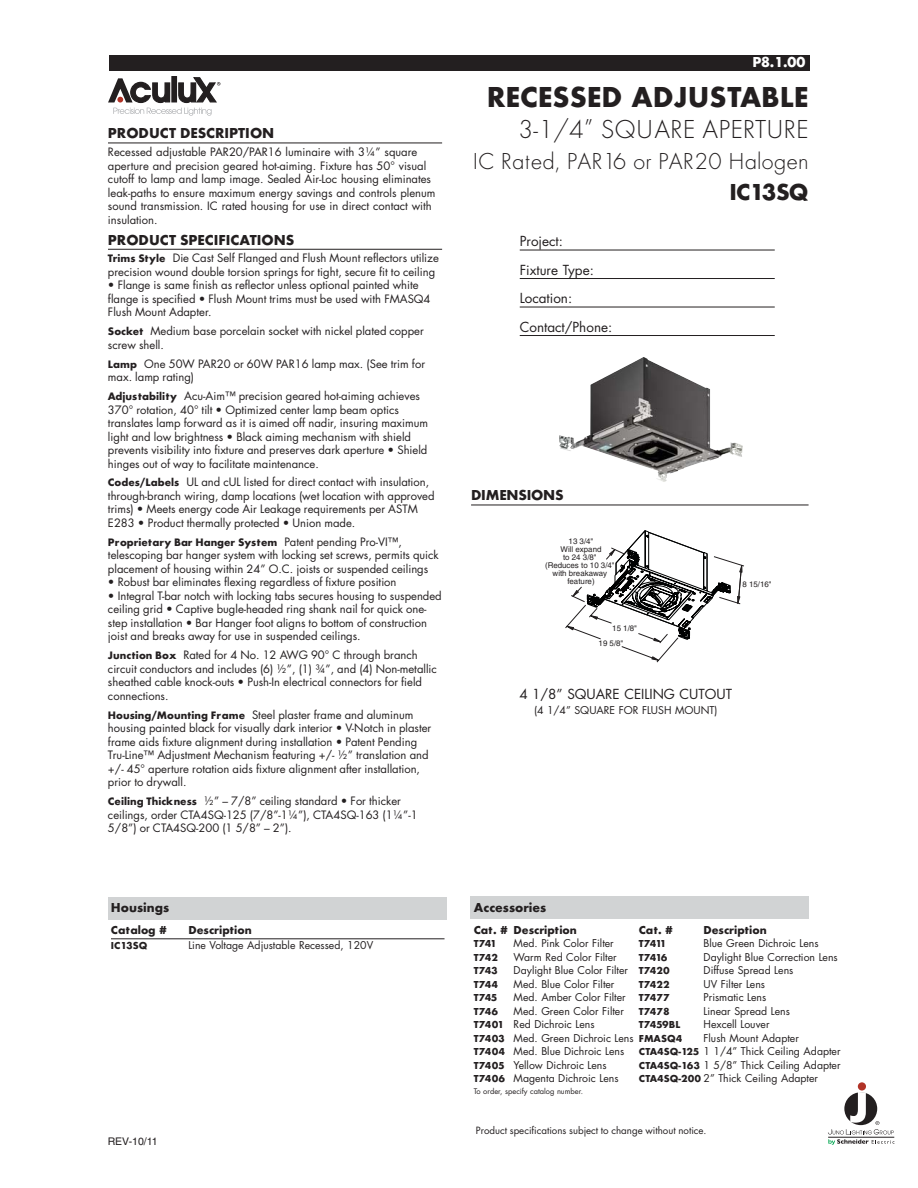
<style>
.page{position:relative;width:918px;height:1188px;background:#fff}
.page>*{position:absolute;margin:0;border:0;box-sizing:border-box;transform-origin:0 0}
.t1{font:30px "Futura Bold DTC";color:#231f20}
.t2{font:27px "Futura Light DTC";color:#231f20}
.t3{font:24px "Futura Light DTC";color:#231f20}
.t4{font:24px "Futura Bold DTC";letter-spacing:-.03em;color:#231f20}
.t5{font:15px "Futura Bold DTC";color:#231f20}
.t6{font:15px "Futura Bold DTC";color:#fff}
.t7{font:13.5px/28.5px "Futura";color:#231f20}
.t8{font:13.5px "Futura Bold DTC";color:#231f20}
.t9{font:12px "Futura Bold DTC";color:#231f20}
.t10{font:11.25px/13.5px "Futura";color:#231f20}
.t11{font:11.25px "Futura Bold DTC";color:#231f20}
.t12{font:10.5px "Futura";color:#231f20}
.t13{font:10.5px "Futura Bold DTC";color:#231f20}
.t14{font:10.5px "Helvetica";color:#231f20}
.t15{font:10.5px "Futura Bold DTC";letter-spacing:-.025em;color:#231f20}
.t16{font:9.75px "Futura";color:#231f20}
.t17{font:7.95px/7.9px "Helvetica";color:#231f20;text-align:center}
.t18{font:7.95px/14.5px "Helvetica";color:#201d1e}
.t19{font:7.5px "Futura";color:#231f20}
.s1{font-family:"Futura Bold DTC"}
.s2{font-family:"Futura"}
</style>
<div class="page">
<div style="left:471px;top:896px;width:338px;height:23px;background:#d1d3d4"></div>
<div style="left:108px;top:897px;width:338px;height:22px;background:#d1d3d4"></div>
<div style="left:109px;top:55px;width:700px;height:16px;background:#231f20"></div>
<div style="left:171px;top:76px;width:6px;height:26px;border:1px solid #231f20"></div>
<svg style="left:108px;top:77px;width:112px;height:39px"></svg>
<div style="left:858px;top:1082px;width:8px;height:9px;background:#b13327;border-radius:50%"></div>
<svg style="left:828px;top:1092px;width:66px;height:53px"></svg>
<hr style="left:111px;top:939px;width:334px;height:1px;background:#231f20">
<hr style="left:108px;top:143px;width:334px;height:1px;background:#231f20">
<hr style="left:108px;top:249px;width:334px;height:1px;background:#231f20">
<hr style="left:520px;top:250px;width:255px;height:1px;background:#231f20">
<hr style="left:520px;top:278px;width:255px;height:1px;background:#231f20">
<hr style="left:520px;top:307px;width:255px;height:1px;background:#231f20">
<hr style="left:520px;top:335px;width:255px;height:1px;background:#231f20">
<hr style="left:471px;top:505px;width:338px;height:1px;background:#231f20">
<svg style="left:565px;top:530px;width:179px;height:132px"></svg>
<img style="left:570px;top:357px;width:173px;height:125px">
<h3 class="t5" style="left:108px;top:127px;width:168px">PRODUCT DESCRIPTION</h3>
<p class="t10" style="left:108px;top:146px;width:329px">Recessed adjustable PAR20/PAR16 luminaire with 3¼” square aperture and precision geared hot-aiming. Fixture has 50° visual cutoff to lamp and lamp image. Sealed Air-Loc housing eliminates leak-paths to ensure maximum energy savings and controls plenum sound transmission. IC rated housing for use in direct contact with insulation.</p>
<h3 class="t5" style="left:108px;top:234px;width:188px">PRODUCT SPECIFICATIONS</h3>
<p class="t10" style="left:108px;top:252px;width:332px"><span class="s1">Trims Style</span> Die Cast Self Flanged and Flush Mount reflectors utilize precision wound double torsion springs for tight, secure fit to ceiling</p>
<p class="t10" style="left:108px;top:279px;width:324px">• Flange is same finish as reflector unless optional painted white flange is specified • Flush Mount trims must be used with FMASQ4<br>Flush Mount Adapter.</p>
<p class="t10" style="left:108px;top:325px;width:317px"><span class="s1">Socket</span> Medium base porcelain socket with nickel plated copper screw shell.</p>
<p class="t10" style="left:108px;top:358px;width:319px"><span class="s1">Lamp</span> One 50W PAR20 or 60W PAR16 lamp max. (See trim for max. lamp rating)</p>
<p class="t10" style="left:108px;top:390px;width:322px"><span class="s1">Adjustability</span> Acu-Aim™ precision geared hot-aiming achieves 370° rotation, 40° tilt • Optimized center lamp beam optics translates lamp forward as it is aimed off nadir, insuring maximum light and low brightness • Black aiming mechanism with shield prevents visibility into fixture and preserves dark aperture • Shield hinges out of way to facilitate maintenance.</p>
<p class="t10" style="left:108px;top:477px;width:328px"><span class="s1">Codes/Labels</span> UL and cUL listed for direct contact with insulation, through-branch wiring, damp locations (wet location with approved trims) • Meets energy code Air Leakage requirements per ASTM E283 • Product thermally protected • Union made.</p>
<p class="t11" style="left:108px;top:538px;width:295px">Proprietary Bar Hanger System <span class="s2">Patent pending Pro-VI™,</span></p>
<p class="t10" style="left:108px;top:549px;width:332px">telescoping bar hanger system with locking set screws, permits quick placement of housing within 24” O.C. joists or suspended ceilings</p>
<p class="t10" style="left:108px;top:576px;width:290px">• Robust bar eliminates flexing regardless of fixture position</p>
<p class="t10" style="left:108px;top:590px;width:335px">• Integral T-bar notch with locking tabs secures housing to suspended ceiling grid • Captive bugle-headed ring shank nail for quick one&shy;step installation • Bar Hanger foot aligns to bottom of construction joist and breaks away for use in suspended ceilings.</p>
<p class="t10" style="left:108px;top:649px;width:330px"><span class="s1">Junction Box</span> Rated for 4 No. 12 AWG 90° C through branch circuit conductors and includes (6) ½”, (1) ¾”, and (4) Non-metallic sheathed cable knock-outs • Push-In electrical connectors for field connections.</p>
<p class="t10" style="left:108px;top:709px;width:325px"><span class="s1">Housing/Mounting Frame</span> Steel plaster frame and aluminum housing painted black for visually dark interior • V-Notch in plaster frame aids fixture alignment during installation • Patent Pending Tru-Line™ Adjustment Mechanism featuring +/- ½” translation and +/- 45° aperture rotation aids fixture alignment after installation, prior to drywall.</p>
<p class="t10" style="left:108px;top:795px;width:311px"><span class="s1">Ceiling Thickness</span> ½” – 7/8” ceiling standard • For thicker ceilings, order CTA4SQ-125 (7/8”-1¼”), CTA4SQ-163 (1¼”-1<br>5/8”) or CTA4SQ-200 (1 5/8” – 2”).</p>
<p class="t8" style="left:111px;top:902px;width:60px">Housings</p>
<p class="t9" style="left:111px;top:925px;width:58px">Catalog #</p>
<p class="t9" style="left:188px;top:925px;width:65px">Description</p>
<p class="t13" style="left:111px;top:941px;width:38px">IC13SQ</p>
<p class="t12" style="left:188px;top:940px;width:186px">Line Voltage Adjustable Recessed, 120V</p>
<p class="t14" style="left:108px;top:1137px;width:51px">REV-10/11</p>
<h3 class="t6" style="left:752px;top:56px;width:55px">P8.1.00</h3>
<h1 class="t1" style="left:487px;top:85px;width:323px">RECESSED ADJUSTABLE</h1>
<h2 class="t2" style="left:518px;top:119px;width:292px">3-1/4” SQUARE APERTURE</h2>
<h3 class="t3" style="left:473px;top:152px;width:337px">IC Rated, PAR16 or PAR20 Halogen</h3>
<h3 class="t4" style="left:729px;top:182px;width:81px">IC13SQ</h3>
<p class="t7" style="left:520px;top:228px;width:94px">Project:<br>Fixture Type:<br>Location:<br>Contact/Phone:</p>
<h3 class="t5" style="left:471px;top:489px;width:94px">DIMENSIONS</h3>
<p class="t17" style="left:545px;top:538px;width:71px">13 3/4"<br>Will expand<br>to 24 3/8"<br>(Reduces to 10 3/4" with breakaway feature)</p>
<p class="t18" style="left:599px;top:622px;width:40px;text-indent:14px">15 1/8"<br>19 5/8"</p>
<p class="t17" style="left:743px;top:581px;width:31px">8 15/16"</p>
<p class="t7" style="left:519px;top:680px;width:214px">4 1/8” SQUARE CEILING CUTOUT</p>
<p class="t12" style="left:534px;top:705px;width:185px">(4 1/4” SQUARE FOR FLUSH MOUNT)</p>
<p class="t8" style="left:474px;top:902px;width:74px">Accessories</p>
<p class="t9" style="left:474px;top:925px;width:105px">Cat. # Description</p>
<p class="t9" style="left:639px;top:925px;width:36px">Cat. #</p>
<p class="t9" style="left:703px;top:925px;width:65px">Description</p>
<p class="t13" style="left:474px;top:939px;width:25px">T741</p>
<p class="t12" style="left:514px;top:938px;width:102px">Med. Pink Color Filter</p>
<p class="t13" style="left:639px;top:939px;width:29px">T7411</p>
<p class="t12" style="left:704px;top:938px;width:117px">Blue Green Dichroic Lens</p>
<p class="t13" style="left:474px;top:953px;width:26px">T742</p>
<p class="t12" style="left:514px;top:952px;width:105px">Warm Red Color Filter</p>
<p class="t13" style="left:639px;top:953px;width:30px">T7416</p>
<p class="t12" style="left:704px;top:952px;width:136px">Daylight Blue Correction Lens</p>
<p class="t13" style="left:474px;top:966px;width:26px">T743</p>
<p class="t12" style="left:514px;top:965px;width:158px">Daylight Blue Color Filter <span class="s1">T7420</span></p>
<p class="t12" style="left:704px;top:965px;width:91px">Diffuse Spread Lens</p>
<p class="t13" style="left:474px;top:980px;width:26px">T744</p>
<p class="t12" style="left:514px;top:979px;width:102px">Med. Blue Color Filter</p>
<p class="t13" style="left:639px;top:980px;width:33px">T7422</p>
<p class="t12" style="left:704px;top:979px;width:63px">UV Filter Lens</p>
<p class="t13" style="left:474px;top:993px;width:25px">T745</p>
<p class="t12" style="left:514px;top:992px;width:114px">Med. Amber Color Filter</p>
<p class="t13" style="left:639px;top:993px;width:32px">T7477</p>
<p class="t12" style="left:704px;top:992px;width:64px">Prismatic Lens</p>
<p class="t13" style="left:474px;top:1007px;width:26px">T746</p>
<p class="t12" style="left:514px;top:1006px;width:112px">Med. Green Color Filter</p>
<p class="t13" style="left:639px;top:1007px;width:33px">T7478</p>
<p class="t12" style="left:704px;top:1006px;width:88px">Linear Spread Lens</p>
<p class="t12" style="left:474px;top:1019px;width:122px"><span class="s1">T7401</span> Red Dichroic Lens</p>
<p class="t15" style="left:639px;top:1020px;width:43px">T7459BL</p>
<p class="t12" style="left:704px;top:1019px;width:67px">Hexcell Louver</p>
<p class="t12" style="left:474px;top:1033px;width:210px"><span class="s1">T7403</span> Med. Green Dichroic Lens <span class="s1">FMASQ4</span></p>
<p class="t12" style="left:704px;top:1033px;width:97px">Flush Mount Adapter</p>
<p class="t12" style="left:474px;top:1046px;width:152px"><span class="s1">T7404</span> Med. Blue Dichroic Lens</p>
<p class="t12" style="left:639px;top:1046px;width:203px"><span class="s1">CTA4SQ-125</span> 1 1/4” Thick Ceiling Adapter</p>
<p class="t12" style="left:474px;top:1060px;width:134px"><span class="s1">T7405</span> Yellow Dichroic Lens</p>
<p class="t12" style="left:639px;top:1060px;width:203px"><span class="s1">CTA4SQ-163</span> 1 5/8” Thick Ceiling Adapter</p>
<p class="t12" style="left:474px;top:1073px;width:146px"><span class="s1">T7406</span> Magenta Dichroic Lens</p>
<p class="t12" style="left:639px;top:1073px;width:181px"><span class="s1">CTA4SQ-200</span> 2” Thick Ceiling Adapter</p>
<p class="t19" style="left:474px;top:1088px;width:111px">To order, specify catalog number.</p>
<p class="t16" style="left:476px;top:1126px;width:232px">Product specifications subject to change without notice.</p>
</div>
